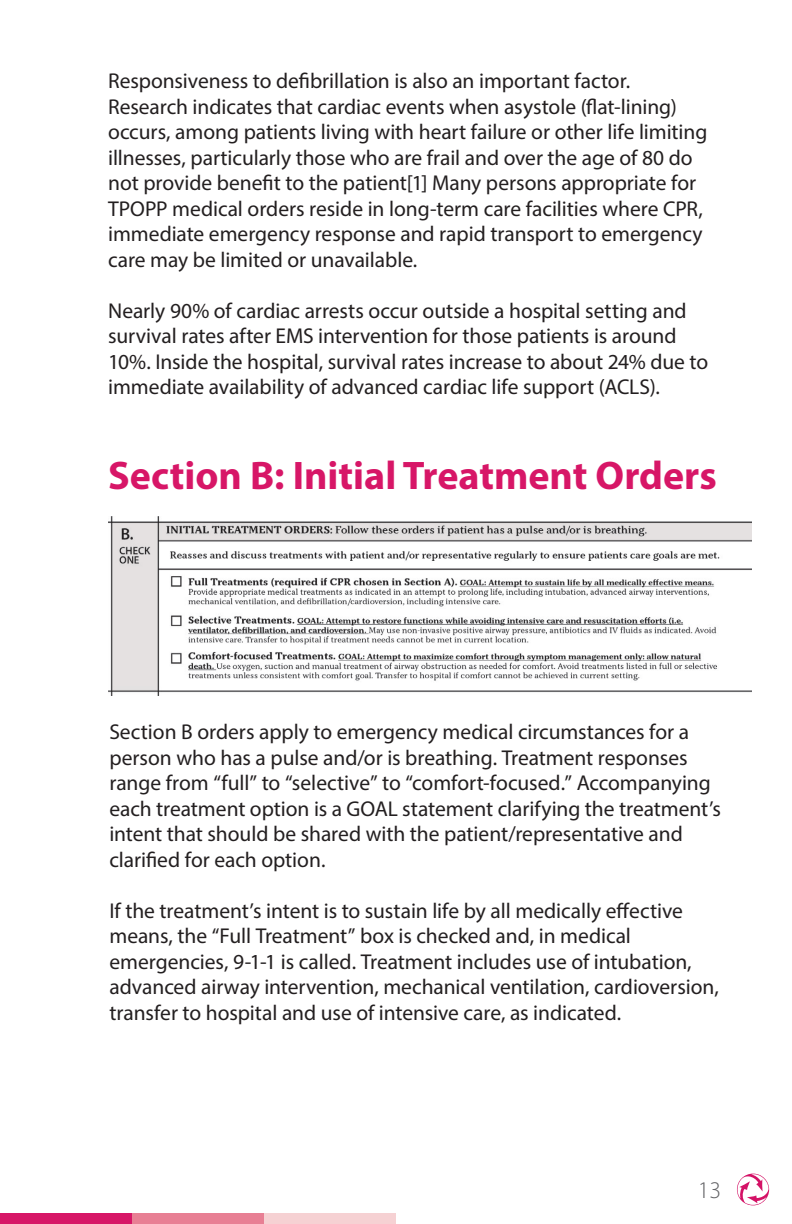
<style>
.page{position:relative;width:792px;height:1224px;background:#fff}
.page>*{position:absolute;margin:0;border:0;box-sizing:border-box;transform-origin:0 0}
.headline{font:700 40px "Myriad Pro";color:#d71667}
.t1{font:300 24px "Myriad Pro";color:#636366}
.body_copy{font:21.6px/25.6px "Myriad Pro";letter-spacing:-.005em;color:#231f20}
</style>
<div class="page">
<div style="left:0;top:1213px;width:132px;height:11px;background:#d71667"></div>
<div style="left:132px;top:1213px;width:132px;height:11px;background:#e87f94"></div>
<div style="left:264px;top:1213px;width:132px;height:11px;background:#f6d1d3"></div>
<svg style="left:736px;top:1173px;width:33px;height:32px"></svg>
<img style="left:108px;top:517px;width:644px;height:179px">
<p class="body_copy" style="left:108px;top:68px;width:524px">Responsiveness to defibrillation is also an important factor.</p>
<p class="body_copy" style="left:108px;top:93px;width:601px">Research indicates that cardiac events when asystole (flat-lining) occurs, among patients living with heart failure or other life limiting illnesses, particularly those who are frail and over the age of 80 do not provide benefit to the patient[1] Many persons appropriate for TPOPP medical orders reside in long-term care facilities where CPR, immediate emergency response and rapid transport to emergency care may be limited or unavailable.</p>
<p class="body_copy" style="left:108px;top:297px;width:602px">Nearly 90% of cardiac arrests occur outside a hospital setting and survival rates after EMS intervention for those patients is around 10%. Inside the hospital, survival rates increase to about 24% due to immediate availability of advanced cardiac life support (ACLS).</p>
<p class="headline" style="left:108px;top:450px;width:610px">Section B: Initial Treatment Orders</p>
<p class="body_copy" style="left:109px;top:719px;width:613px">Section B orders apply to emergency medical circumstances for a person who has a pulse and/or is breathing. Treatment responses range from “full” to “selective” to “comfort-focused.” Accompanying each treatment option is a GOAL statement clarifying the treatment’s intent that should be shared with the patient/representative and clarified for each option.</p>
<p class="body_copy" style="left:109px;top:898px;width:611px">If the treatment’s intent is to sustain life by all medically effective means, the “Full Treatment” box is checked and, in medical emergencies, 9-1-1 is called. Treatment includes use of intubation, advanced airway intervention, mechanical ventilation, cardioversion, transfer to hospital and use of intensive care, as indicated.</p>
<p class="t1" style="left:698px;top:1176px;width:25px">13</p>
</div>
